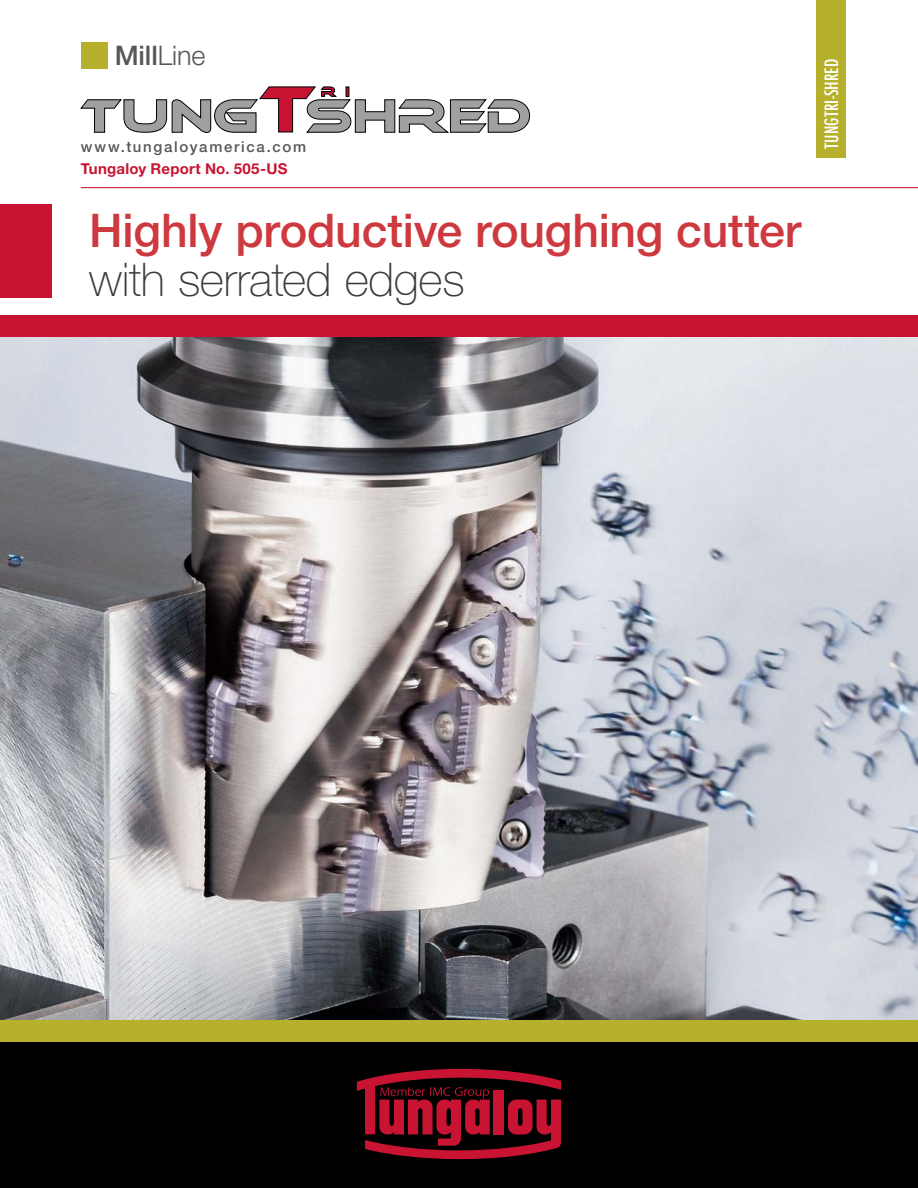
<style>
.page{position:relative;width:918px;height:1188px;background:#fff}
.page>*{position:absolute;margin:0;border:0;box-sizing:border-box;transform-origin:0 0}
.t1{font:500 46.5px "Helvetica Neue";letter-spacing:-.005em;color:#cd393e}
.t2{font:100 46.5px "Helvetica Neue";letter-spacing:-.005em;color:#3e3a39}
.t3{font:500 27px "Helvetica Neue LTW1 G";color:#595757}
.t4{font:500 condensed 18px "Futura";color:#fff}
.t5{font:700 15px "Helvetica Neue LTW1 G";letter-spacing:.015em;color:#c81432}
.t6{font:500 15px "Helvetica Neue LTW1 G";letter-spacing:.115em;color:#595757}
.s1{font-weight:300}
</style>
<div class="page">
<img style="left:0;top:337px;width:918px;height:683px">
<svg style="left:81px;top:86px;width:449px;height:47px"></svg>
<div style="left:81px;top:43px;width:26px;height:26px;background:#b6b02c"></div>
<div style="left:0;top:204px;width:51px;height:94px;background:#c81432"></div>
<hr style="left:81px;top:187px;width:837px;height:1px;background:#c81432">
<div style="left:816px;top:0;width:30px;height:157px;background:#b6b02c"></div>
<div style="left:0;top:1042px;width:918px;height:146px;background:#000"></div>
<div style="left:0;top:1020px;width:918px;height:22px;background:#b6b02c"></div>
<div style="left:0;top:315px;width:918px;height:22px;background:#c81432"></div>
<svg style="left:357px;top:1069px;width:204px;height:90px"></svg>
<p class="t3" style="left:115px;top:46px;width:92px">Mill<span class="s1">Line</span></p>
<p class="t6" style="left:81px;top:141px;width:227px">www.tungaloyamerica.com</p>
<p class="t5" style="left:81px;top:164px;width:208px">Tungaloy Report No. 505-US</p>
<p class="t1" style="left:89px;top:214px;width:713px">Highly productive roughing cutter</p>
<p class="t2" style="left:89px;top:263px;width:377px">with serrated edges</p>
<p class="t4" style="left:820px;top:149px;width:92px;rotate:-90deg">TUNGTRI-SHRED</p>
</div>
